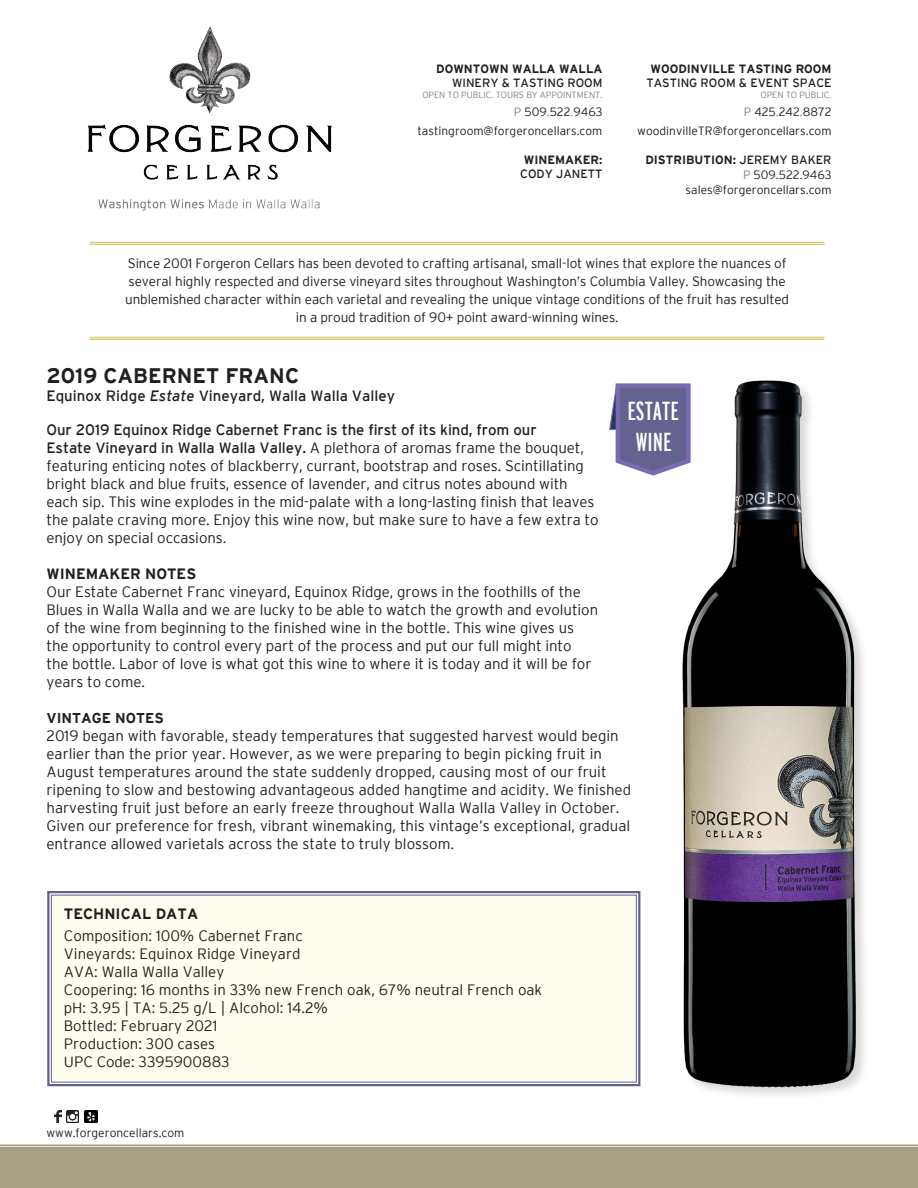
<style>
.page{position:relative;width:918px;height:1188px;background:#fff}
.page>*{position:absolute;margin:0;border:0;box-sizing:border-box;transform-origin:0 0}
.t1{font:extra-condensed 25.95px/30.2px "Interstate";color:#fff;text-align:center}
.t2{font:700 21px "Interstate";color:#231f20}
.t3{font:300 15px/18px "Interstate";color:#231f20}
.t4{font:15px "Interstate";color:#231f20}
.t5{font:700 15px "Interstate";color:#231f20}
.t6{font:700 14.25px "Interstate";color:#231f20}
.t7{font:300 13.5px/18px "Interstate";letter-spacing:-.01em;color:#231f20;text-align:center}
.t8{font:300 12px/18.5px "Interstate";color:#231f20;text-align:right}
.t9{font:700 12px/14.4px "Interstate";color:#231f20;text-align:center}
.t10{font:300 9px "Interstate";letter-spacing:-.01em;color:#818183}
.s1{font-weight:400}
.s2{color:#818183}
.s3{font-weight:700}
.s4{font-style:italic}
</style>
<div class="page">
<img style="left:87px;top:26px;width:245px;height:185px">
<img style="left:682px;top:380px;width:183px;height:715px">
<hr style="left:90px;top:242px;width:734px;height:1px;background:#d6c967">
<hr style="left:90px;top:244px;width:734px;height:1px;background:#d6c967">
<div style="left:0;top:1148px;width:918px;height:40px;background:#a5a182"></div>
<hr style="left:0;top:1144px;width:918px;height:2px;background:#a5a182">
<hr style="left:0;top:1147px;width:918px;height:1px;background:#a5a182">
<hr style="left:90px;top:337px;width:734px;height:1px;background:#d6c967">
<hr style="left:90px;top:339px;width:734px;height:1px;background:#d6c967">
<svg style="left:55px;top:1110px;width:6px;height:12px"></svg>
<svg style="left:67px;top:1111px;width:12px;height:11px"></svg>
<svg style="left:85px;top:1110px;width:12px;height:12px"></svg>
<div style="left:47px;top:891px;width:594px;height:196px;background:#fdfdf0"></div>
<div style="left:51px;top:895px;width:586px;height:187px;border:1px solid #62618f"></div>
<svg style="left:609px;top:381px;width:85px;height:97px"></svg>
<p class="t9" style="left:436px;top:61px;width:168px;text-align:right">DOWNTOWN WALLA WALLA<br><span class="s1">WINERY &amp; TASTING ROOM</span></p>
<p class="t10" style="left:422px;top:90px;width:182px">OPEN TO PUBLIC. TOURS BY APPOINTMENT.</p>
<p class="t8" style="left:417px;top:103px;width:187px"><span class="s2">P</span> 509<span class="s2">.</span>522<span class="s2">.</span>9463 tastingroom@forgeroncellars.com</p>
<p class="t9" style="left:520px;top:152px;width:84px">WINEMAKER:<br><span class="s1">CODY JANETT</span></p>
<p class="t9" style="left:647px;top:61px;width:187px">WOODINVILLE TASTING ROOM<br><span class="s1">TASTING ROOM &amp; EVENT SPACE</span></p>
<p class="t10" style="left:760px;top:90px;width:73px">OPEN TO PUBLIC.</p>
<p class="t8" style="left:637px;top:103px;width:196px"><span class="s2">P</span> 425<span class="s2">.</span>242<span class="s2">.</span>8872 woodinvilleTR@forgeroncellars.com</p>
<p class="t8" style="left:645px;top:152px;width:188px;line-height:15px"><span class="s3">DISTRIBUTION:</span> <span class="s1">JEREMY BAKER<br></span><span class="s2">P</span> 509.522.9463 sales@forgeroncellars.com</p>
<p class="t7" style="left:125px;top:254px;width:665px">Since 2001 Forgeron Cellars has been devoted to crafting artisanal, small-lot wines that explore the nuances of several highly respected and diverse vineyard sites throughout Washington’s Columbia Valley. Showcasing the unblemished character within each varietal and revealing the unique vintage conditions of the fruit has resulted in a proud tradition of 90+ point award-winning wines.</p>
<p class="t2" style="left:46px;top:364px;width:254px">2019 CABERNET FRANC</p>
<p class="t4" style="left:46px;top:387px;width:350px">Equinox Ridge <span class="s4">Estate</span> Vineyard, Walla Walla Valley</p>
<h1 class="t1" style="left:627px;top:397px;width:53px">ESTATE<br>WINE</h1>
<p class="t3" style="left:46px;top:421px;width:554px"><span class="s1">Our 2019 Equinox Ridge Cabernet Franc is the first of its kind, from our<br>Estate Vineyard in Walla Walla Valley.</span> A plethora of aromas frame the bouquet, featuring enticing notes of blackberry, currant, bootstrap and roses. Scintillating bright black and blue fruits, essence of lavender, and citrus notes abound with each sip. This wine explodes in the mid-palate with a long-lasting finish that leaves the palate craving more. Enjoy this wine now, but make sure to have a few extra to enjoy on special occasions.</p>
<p class="t5" style="left:46px;top:565px;width:151px">WINEMAKER NOTES</p>
<p class="t3" style="left:46px;top:583px;width:553px">Our Estate Cabernet Franc vineyard, Equinox Ridge, grows in the foothills of the Blues in Walla Walla and we are lucky to be able to watch the growth and evolution of the wine from beginning to the finished wine in the bottle. This wine gives us the opportunity to control every part of the process and put our full might into<br>the bottle. Labor of love is what got this wine to where it is today and it will be for years to come.</p>
<p class="t6" style="left:46px;top:710px;width:119px">VINTAGE NOTES</p>
<p class="t3" style="left:46px;top:727px;width:586px">2019 began with favorable, steady temperatures that suggested harvest would begin earlier than the prior year. However, as we were preparing to begin picking fruit in August temperatures around the state suddenly dropped, causing most of our fruit ripening to slow and bestowing advantageous added hangtime and acidity. We finished harvesting fruit just before an early freeze throughout Walla Walla Valley in October.<br>Given our preference for fresh, vibrant winemaking, this vintage’s exceptional, gradual entrance allowed varietals across the state to truly blossom.</p>
<p class="t5" style="left:64px;top:905px;width:136px">TECHNICAL DATA</p>
<p class="t3" style="left:64px;top:927px;width:240px">Composition: 100% Cabernet Franc</p>
<p class="t3" style="left:64px;top:945px;width:238px">Vineyards: Equinox Ridge Vineyard</p>
<p class="t3" style="left:64px;top:963px;width:162px">AVA: Walla Walla Valley</p>
<p class="t3" style="left:64px;top:981px;width:480px">Coopering: 16 months in 33% new French oak, 67% neutral French oak</p>
<p class="t3" style="left:64px;top:999px;width:266px">pH: 3.95 | TA: 5.25 g/L | Alcohol: 14.2%</p>
<p class="t3" style="left:64px;top:1017px;width:155px">Bottled: February 2021</p>
<p class="t3" style="left:64px;top:1035px;width:153px">Production: 300 cases</p>
<p class="t3" style="left:64px;top:1053px;width:167px">UPC Code: 3395900883</p>
<p class="t8" style="left:46px;top:1124px;width:139px">www.forgeroncellars.com</p>
</div>
